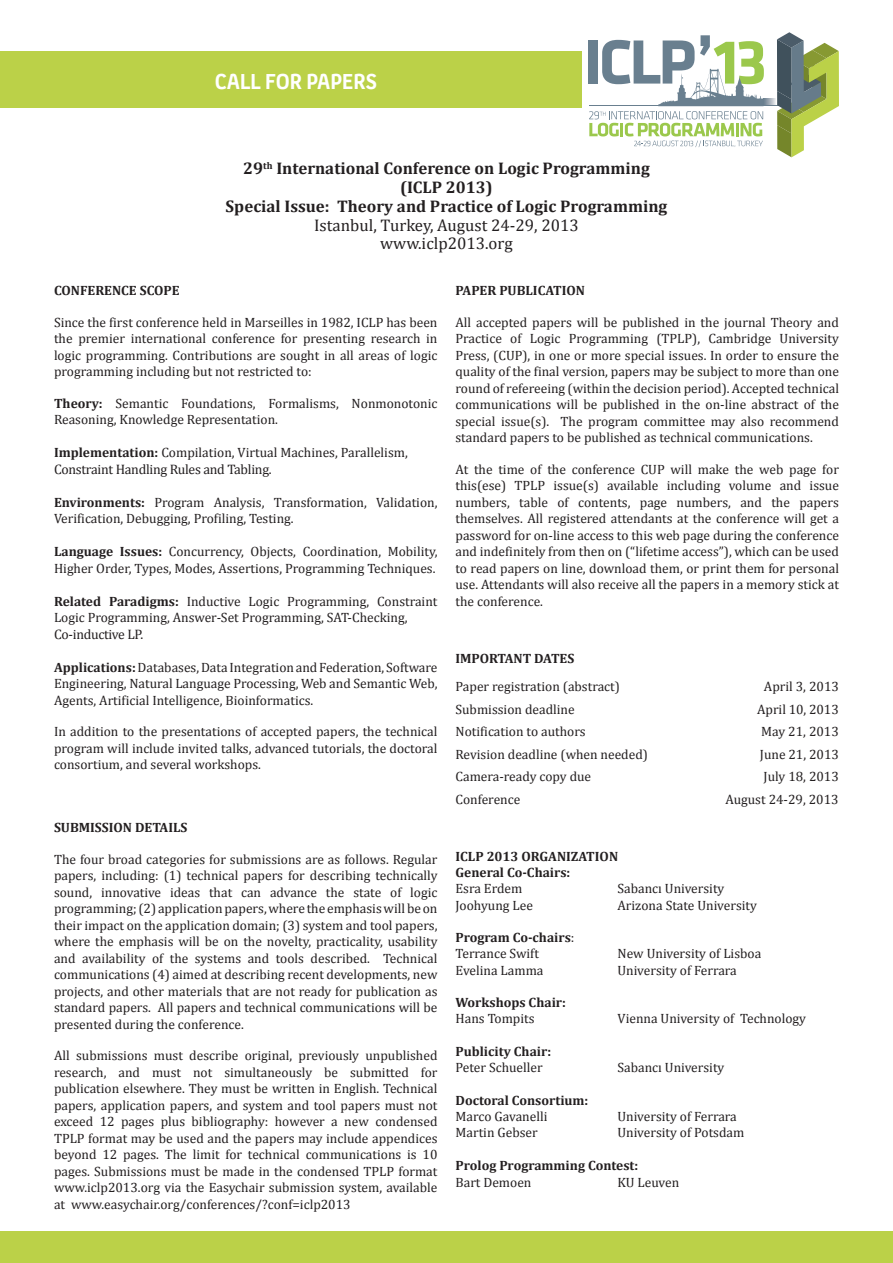
<style>
.page{position:relative;width:893px;height:1263px;background:#fff}
.page>*{position:absolute;margin:0;border:0;box-sizing:border-box;transform-origin:0 0}
.t1{font:700 22.8px "Turkcell Satura";color:#fff}
.t2{font:700 16.8px/18.8px "Cambria";color:#231f20;text-align:center}
.t3{font:16.8px/18.8px "Cambria";color:#231f20;text-align:center}
.t4{font:13.8px "Cambria";letter-spacing:-.02em;color:#231f20}
.t5{font:13.5px/16.5px "Cambria";color:#231f20;text-align:justify}
.t6{font:700 13.5px/16.2px "Cambria";color:#231f20}
.s1{font-weight:700}
.s2{font-weight:400}
</style>
<div class="page">
<div style="left:0;top:1231px;width:893px;height:32px;background:#bbd148"></div>
<div style="left:588px;top:40px;width:10px;height:44px;background:#697f8f"></div>
<svg style="left:589px;top:32px;width:250px;height:125px"></svg>
<div style="left:0;top:51px;width:581px;height:56px;background:#bbd148"></div>
<h1 class="t1" style="left:215px;top:69px;width:164px">CALL FOR PAPERS</h1>
<p class="t2" style="left:226px;top:159px;width:443px">29<sup>th</sup> International Conference on Logic Programming (ICLP 2013)<br>Special Issue: Theory and Practice of Logic Programming</p>
<p class="t3" style="left:314px;top:216px;width:266px">Istanbul, Turkey, August 24-29, 2013 www.iclp2013.org</p>
<p class="t6" style="left:54px;top:282px;width:127px">CONFERENCE SCOPE</p>
<p class="t5" style="left:54px;top:314px;width:385px">Since the first conference held in Marseilles in 1982, ICLP has been the premier international conference for presenting research in logic programming. Contributions are sought in all areas of logic programming including but not restricted to:</p>
<p class="t5" style="left:54px;top:395px;width:385px"><span class="s1">Theory:</span> Semantic Foundations, Formalisms, Nonmonotonic<br>Reasoning, Knowledge Representation.</p>
<p class="t5" style="left:54px;top:445px;width:355px"><span class="s1">Implementation:</span> Compilation, Virtual Machines, Parallelism,</p>
<p class="t4" style="left:54px;top:460px;width:219px">Constraint Handling Rules and Tabling.</p>
<p class="t5" style="left:54px;top:494px;width:385px"><span class="s1">Environments:</span> Program Analysis, Transformation, Validation,<br>Verification, Debugging, Profiling, Testing.</p>
<p class="t5" style="left:54px;top:544px;width:385px"><span class="s1">Language Issues:</span> Concurrency, Objects, Coordination, Mobility,<br>Higher Order, Types, Modes, Assertions, Programming Techniques.</p>
<p class="t5" style="left:54px;top:593px;width:385px"><span class="s1">Related Paradigms:</span> Inductive Logic Programming, Constraint<br>Logic Programming, Answer-Set Programming, SAT-Checking,</p>
<p class="t4" style="left:54px;top:625px;width:91px">Co-inductive LP.</p>
<p class="t5" style="left:54px;top:659px;width:385px"><span class="s1">Applications:</span> Databases, Data Integration and Federation, Software Engineering, Natural Language Processing, Web and Semantic Web, Agents, Artificial Intelligence, Bioinformatics.</p>
<p class="t5" style="left:54px;top:724px;width:385px">In addition to the presentations of accepted papers, the technical program will include invited talks, advanced tutorials, the doctoral consortium, and several workshops.</p>
<p class="t6" style="left:54px;top:819px;width:135px">SUBMISSION DETAILS</p>
<p class="t5" style="left:54px;top:851px;width:385px">The four broad categories for submissions are as follows. Regular papers, including: (1) technical papers for describing technically sound, innovative ideas that can advance the state of logic programming; (2) application papers, where the emphasis will be on their impact on the application domain; (3) system and tool papers, where the emphasis will be on the novelty, practicality, usability and availability of the systems and tools described. Technical communications (4) aimed at describing recent developments, new projects, and other materials that are not ready for publication as standard papers. All papers and technical communications will be presented during the conference.</p>
<p class="t5" style="left:54px;top:1048px;width:385px">All submissions must describe original, previously unpublished research, and must not simultaneously be submitted for publication elsewhere. They must be written in English. Technical papers, application papers, and system and tool papers must not exceed 12 pages plus bibliography: however a new condensed TPLP format may be used and the papers may include appendices beyond 12 pages. The limit for technical communications is 10 pages. Submissions must be made in the condensed TPLP format www.iclp2013.org via the Easychair submission system, available at www.easychair.org/conferences/?conf=iclp2013</p>
<p class="t6" style="left:455px;top:282px;width:131px">PAPER PUBLICATION</p>
<p class="t5" style="left:455px;top:314px;width:385px">All accepted papers will be published in the journal Theory and Practice of Logic Programming (TPLP), Cambridge University Press, (CUP), in one or more special issues. In order to ensure the quality of the final version, papers may be subject to more than one round of refereeing (within the decision period). Accepted technical communications will be published in the on-line abstract of the special issue(s). The program committee may also recommend standard papers to be published as technical communications.</p>
<p class="t5" style="left:455px;top:461px;width:385px">At the time of the conference CUP will make the web page for this(ese) TPLP issue(s) available including volume and issue numbers, table of contents, page numbers, and the papers themselves. All registered attendants at the conference will get a password for on-line access to this web page during the conference and indefinitely from then on (“lifetime access”), which can be used to read papers on line, download them, or print them for personal use. Attendants will also receive all the papers in a memory stick at the conference.</p>
<p class="t6" style="left:455px;top:650px;width:120px">IMPORTANT DATES</p>
<p class="t5" style="left:455px;top:679px;width:166px">Paper registration (abstract)</p>
<p class="t5" style="left:764px;top:679px;width:76px">April 3, 2013</p>
<p class="t5" style="left:455px;top:701px;width:121px">Submission deadline</p>
<p class="t5" style="left:757px;top:701px;width:83px">April 10, 2013</p>
<p class="t5" style="left:455px;top:724px;width:132px">Notification to authors</p>
<p class="t5" style="left:761px;top:724px;width:79px">May 21, 2013</p>
<p class="t5" style="left:455px;top:746px;width:194px">Revision deadline (when needed)</p>
<p class="t5" style="left:760px;top:746px;width:81px">June 21, 2013</p>
<p class="t5" style="left:455px;top:769px;width:137px">Camera-ready copy due</p>
<p class="t5" style="left:764px;top:769px;width:77px">July 18, 2013</p>
<p class="t5" style="left:455px;top:791px;width:66px">Conference</p>
<p class="t5" style="left:725px;top:791px;width:115px">August 24-29, 2013</p>
<p class="t6" style="left:455px;top:848px;width:164px">ICLP 2013 ORGANIZATION<br>General Co-Chairs:</p>
<p class="t5" style="left:455px;top:881px;width:68px">Esra Erdem</p>
<p class="t5" style="left:617px;top:881px;width:108px">Sabancı University</p>
<p class="t5" style="left:455px;top:897px;width:79px">Joohyung Lee</p>
<p class="t5" style="left:617px;top:897px;width:141px">Arizona State University</p>
<p class="t6" style="left:455px;top:929px;width:120px">Program Co-chairs<span class="s2">:<br>Terrance Swift</span></p>
<p class="t5" style="left:617px;top:946px;width:145px">New University of Lisboa</p>
<p class="t5" style="left:455px;top:962px;width:90px">Evelina Lamma</p>
<p class="t5" style="left:617px;top:962px;width:121px">University of Ferrara</p>
<p class="t6" style="left:455px;top:994px;width:112px">Workshops Chair:</p>
<p class="t5" style="left:455px;top:1011px;width:81px">Hans Tompits</p>
<p class="t5" style="left:617px;top:1011px;width:190px">Vienna University of Technology</p>
<p class="t6" style="left:455px;top:1043px;width:97px">Publicity Chair:</p>
<p class="t5" style="left:455px;top:1059px;width:89px">Peter Schueller</p>
<p class="t5" style="left:617px;top:1059px;width:108px">Sabancı University</p>
<p class="t6" style="left:455px;top:1091px;width:134px">Doctoral Consortium:</p>
<p class="t5" style="left:455px;top:1108px;width:93px">Marco Gavanelli</p>
<p class="t5" style="left:617px;top:1108px;width:121px">University of Ferrara</p>
<p class="t5" style="left:455px;top:1124px;width:84px">Martin Gebser</p>
<p class="t5" style="left:617px;top:1124px;width:128px">University of Potsdam</p>
<p class="t6" style="left:455px;top:1156px;width:184px">Prolog Programming Contest:</p>
<p class="t5" style="left:455px;top:1175px;width:78px">Bart Demoen</p>
<p class="t5" style="left:617px;top:1175px;width:63px">KU Leuven</p>
</div>
